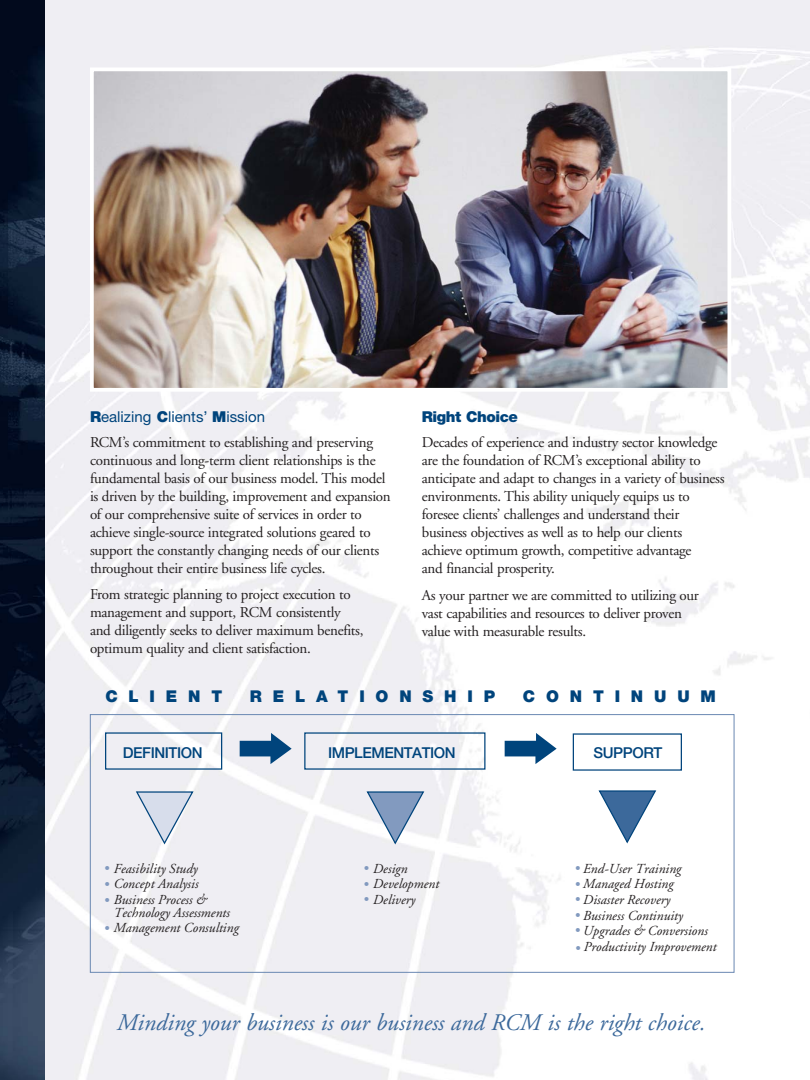
<style>
.page{position:relative;width:810px;height:1080px;background:#fff}
.page>*{position:absolute;margin:0;border:0;box-sizing:border-box;transform-origin:0 0}
.t1{font:italic 23.75px "Adobe Garamond";color:#3c699b}
.t2{font:900 16.25px "Helvetica Neue";letter-spacing:.67em;color:#00447c}
.t3{font:15px/18px "Adobe Garamond";letter-spacing:-.02em;color:#231f20}
.t4{font:500 15px "Helvetica Neue";letter-spacing:-.03em;color:#00447c}
.t5{font:15px "Helvetica Neue";color:#00447c}
.t6{font:900 15px "Helvetica Neue";letter-spacing:-.025em;color:#00447c}
.t7{font:italic 13.75px/15.2px "Adobe Garamond";color:#231f20}
.t8{font:11.25px/15.2px "Helvetica Neue";color:#829abf;text-align:justify}
.s1{font-weight:900}
.s2{font-family:"Helvetica Neue";font-style:normal;font-size:11.25px;color:#829abf}
</style>
<div class="page">
<img style="left:0;top:0;width:45px;height:1080px">
<img style="left:95px;top:73px;width:631px;height:314px">
<div style="left:90px;top:68px;width:641px;height:324px;border:4px solid #fff"></div>
<svg style="left:104px;top:732px;width:578px;height:114px"></svg>
<svg style="left:240px;top:733px;width:52px;height:31px"></svg>
<svg style="left:505px;top:733px;width:52px;height:31px"></svg>
<div style="left:90px;top:714px;width:644px;height:259px;border:1px solid #6a88b2"></div>
<p class="t5" style="left:90px;top:411px;width:177px"><span class="s1">R</span>ealizing <span class="s1">C</span>lients’ <span class="s1">M</span>ission</p>
<p class="t3" style="left:90px;top:435px;width:302px">RCM’s commitment to establishing and preserving continuous and long-term client relationships is the fundamental basis of our business model. This model is driven by the building, improvement and expansion of our comprehensive suite of services in order to achieve single-source integrated solutions geared to support the constantly changing needs of our clients throughout their entire business life cycles.</p>
<p class="t3" style="left:90px;top:586px;width:275px">From strategic planning to project execution to management and support, RCM consistently and diligently seeks to deliver maximum benefits, optimum quality and client satisfaction.</p>
<p class="t6" style="left:422px;top:412px;width:98px">Right Choice</p>
<p class="t3" style="left:422px;top:435px;width:304px">Decades of experience and industry sector knowledge are the foundation of RCM’s exceptional ability to anticipate and adapt to changes in a variety of business environments. This ability uniquely equips us to foresee clients’ challenges and understand their business objectives as well as to help our clients achieve optimum growth, competitive advantage<br>and financial prosperity.</p>
<p class="t3" style="left:422px;top:588px;width:279px">As your partner we are committed to utilizing our vast capabilities and resources to deliver proven value with measurable results.</p>
<p class="t2" style="left:105px;top:691px;width:118px">CLIENT</p>
<p class="t2" style="left:250px;top:691px;width:247px">RELATIONSHIP</p>
<p class="t2" style="left:523px;top:691px;width:195px">CONTINUUM</p>
<p class="t4" style="left:123px;top:747px;width:81px">DEFINITION</p>
<p class="t4" style="left:328px;top:747px;width:129px">IMPLEMENTATION</p>
<p class="t4" style="left:594px;top:747px;width:70px">SUPPORT</p>
<p class="t7" style="left:113px;top:862px;width:86px">Feasibility Study</p>
<p class="t8" style="left:104px;top:862px;width:7px">• •</p>
<p class="t8" style="left:104px;top:894px;width:7px">•</p>
<p class="t7" style="left:113px;top:877px;width:95px">Concept Analysis<br>Business Process &amp;</p>
<p class="t7" style="left:113px;top:907px;width:127px;line-height:14.2px">Technology Assessments<br>Management Consulting</p>
<p class="t8" style="left:104px;top:921px;width:7px">•</p>
<p class="t8" style="left:364px;top:862px;width:7px">• • •</p>
<p class="t7" style="left:372px;top:862px;width:68px">Design<br>Development<br>Delivery</p>
<p class="t8" style="left:575px;top:862px;width:7px">• • •</p>
<p class="t7" style="left:583px;top:862px;width:100px">End-User Training</p>
<p class="t8" style="left:575px;top:924px;width:7px">•</p>
<p class="t7" style="left:583px;top:877px;width:92px">Managed Hosting<br>Disaster Recovery</p>
<p class="t7" style="left:583px;top:925px;width:126px">Upgrades &amp; Conversions</p>
<p class="t7" style="left:575px;top:909px;width:109px"><span class="s2">•</span> Business Continuity</p>
<p class="t7" style="left:576px;top:941px;width:142px"><span class="s2">•</span> Productivity Improvement</p>
<h1 class="t1" style="left:116px;top:1013px;width:590px">Minding your business is our business and RCM is the right choice.</h1>
</div>
